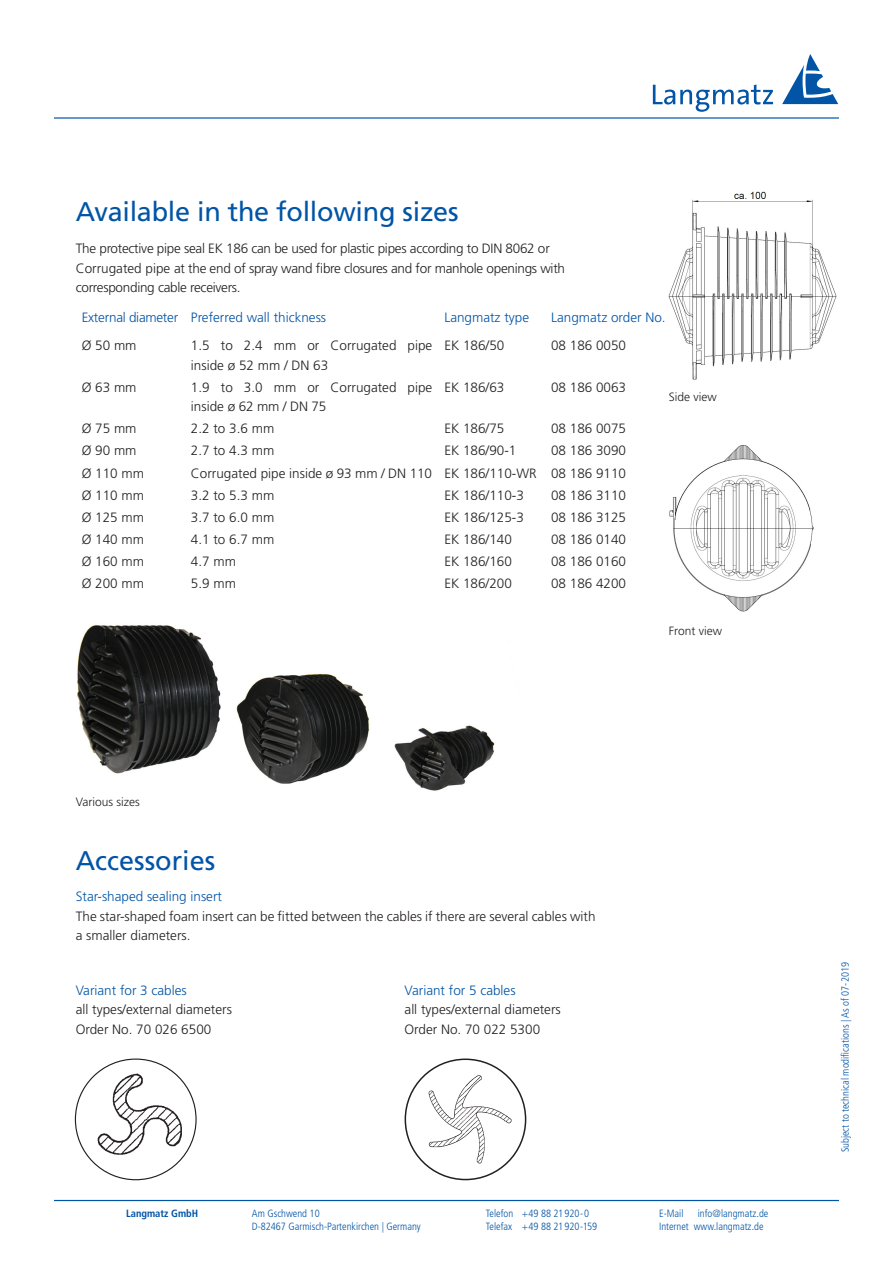
<style>
.page{position:relative;width:893px;height:1263px;background:#fff}
.page>*{position:absolute;margin:0;border:0;box-sizing:border-box;transform-origin:0 0}
.Überschrift{font:27px "Frutiger LT";letter-spacing:-.01em;color:#0154a6}
.Aufzählung{font:300 13.5px/19.5px "Frutiger LT";color:#231f20}
.Aufzählung-2{font:300 13.5px/19.5px "Frutiger LT";letter-spacing:-.02em;color:#231f20}
.Aufzählung-3{font:300 13.5px "Frutiger LT";color:#0154a6}
.Frut47_7_8_8_0{font:300 13.5px "Frutiger LT Std";color:#231f20}
.Aufzählung-4{font:300 13.5px "Frutiger LT";letter-spacing:-.02em;color:#0154a6}
.Fließtext{font:300 12px "Frutiger LT";color:#231f20}
.t1{font:300 condensed 10.5px "Frutiger LT Std";color:#0154a6}
.t2{font:700 condensed 10.5px "Frutiger LT Std";color:#0154a6}
</style>
<div class="page">
<img style="left:77px;top:625px;width:418px;height:166px">
<img style="left:87px;top:1067px;width:98px;height:104px">
<div style="left:405px;top:1058px;width:121px;height:122px;border:2px solid #231f20;border-radius:50%"></div>
<img style="left:415px;top:1069px;width:101px;height:102px">
<img style="left:669px;top:192px;width:168px;height:188px">
<img style="left:669px;top:445px;width:145px;height:167px">
<hr style="left:54px;top:117px;width:785px;height:2px;background:#0154a6">
<svg style="left:782px;top:54px;width:56px;height:50px"></svg>
<svg style="left:653px;top:84px;width:120px;height:28px"></svg>
<hr style="left:54px;top:1200px;width:785px;height:1px;background:#0154a6">
<p class="Überschrift" style="left:76px;top:195px;width:384px">Available in the following sizes</p>
<p class="Aufzählung-2" style="left:76px;top:239px;width:491px">The protective pipe seal EK 186 can be used for plastic pipes according to DIN 8062 or<br>Corrugated pipe at the end of spray wand fibre closures and for manhole openings with corresponding cable receivers.</p>
<p class="Aufzählung-4" style="left:82px;top:310px;width:98px">External diameter</p>
<p class="Aufzählung-3" style="left:191px;top:310px;width:137px">Preferred wall thickness</p>
<p class="Aufzählung-3" style="left:444px;top:310px;width:86px">Langmatz type</p>
<p class="Aufzählung-3" style="left:551px;top:310px;width:116px">Langmatz order No.</p>
<p class="Aufzählung" style="left:82px;top:336px;width:56px">Ø 50 mm</p>
<p class="Aufzählung" style="left:191px;top:336px;width:243px">1.5 to 2.4 mm or Corrugated pipe inside ø 52 mm / DN 63</p>
<p class="Aufzählung" style="left:444px;top:336px;width:62px">EK 186/50</p>
<p class="Frut47_7_8_8_0" style="left:551px;top:338px;width:77px">08 186 0050</p>
<p class="Aufzählung" style="left:82px;top:377px;width:56px">Ø 63 mm</p>
<p class="Aufzählung" style="left:191px;top:377px;width:243px">1.9 to 3.0 mm or Corrugated pipe inside ø 62 mm / DN 75</p>
<p class="Aufzählung" style="left:444px;top:377px;width:62px">EK 186/63</p>
<p class="Frut47_7_8_8_0" style="left:551px;top:379px;width:77px">08 186 0063</p>
<p class="Aufzählung" style="left:82px;top:419px;width:56px">Ø 75 mm</p>
<p class="Aufzählung" style="left:191px;top:419px;width:85px">2.2 to 3.6 mm</p>
<p class="Aufzählung" style="left:444px;top:419px;width:62px">EK 186/75</p>
<p class="Frut47_7_8_8_0" style="left:551px;top:421px;width:77px">08 186 0075</p>
<p class="Aufzählung" style="left:82px;top:441px;width:56px">Ø 90 mm</p>
<p class="Aufzählung" style="left:191px;top:441px;width:85px">2.7 to 4.3 mm</p>
<p class="Aufzählung" style="left:444px;top:441px;width:74px">EK 186/90-1</p>
<p class="Frut47_7_8_8_0" style="left:551px;top:443px;width:77px">08 186 3090</p>
<p class="Aufzählung" style="left:82px;top:463px;width:64px">Ø 110 mm</p>
<p class="Aufzählung" style="left:191px;top:463px;width:242px">Corrugated pipe inside ø 93 mm / DN 110</p>
<p class="Aufzählung" style="left:444px;top:463px;width:94px">EK 186/110-WR</p>
<p class="Frut47_7_8_8_0" style="left:551px;top:465px;width:77px">08 186 9110</p>
<p class="Aufzählung" style="left:82px;top:485px;width:64px">Ø 110 mm</p>
<p class="Aufzählung" style="left:191px;top:485px;width:85px">3.2 to 5.3 mm</p>
<p class="Aufzählung" style="left:444px;top:485px;width:81px">EK 186/110-3</p>
<p class="Frut47_7_8_8_0" style="left:551px;top:487px;width:77px">08 186 3110</p>
<p class="Aufzählung" style="left:82px;top:508px;width:64px">Ø 125 mm</p>
<p class="Aufzählung" style="left:191px;top:508px;width:85px">3.7 to 6.0 mm</p>
<p class="Aufzählung" style="left:444px;top:508px;width:81px">EK 186/125-3</p>
<p class="Frut47_7_8_8_0" style="left:551px;top:509px;width:77px">08 186 3125</p>
<p class="Aufzählung" style="left:82px;top:530px;width:64px">Ø 140 mm</p>
<p class="Aufzählung" style="left:191px;top:530px;width:85px">4.1 to 6.7 mm</p>
<p class="Aufzählung" style="left:444px;top:530px;width:69px">EK 186/140</p>
<p class="Frut47_7_8_8_0" style="left:551px;top:532px;width:77px">08 186 0140</p>
<p class="Aufzählung" style="left:82px;top:552px;width:64px">Ø 160 mm</p>
<p class="Aufzählung" style="left:191px;top:552px;width:47px">4.7 mm</p>
<p class="Aufzählung" style="left:444px;top:552px;width:69px">EK 186/160</p>
<p class="Frut47_7_8_8_0" style="left:551px;top:554px;width:77px">08 186 0160</p>
<p class="Aufzählung" style="left:82px;top:574px;width:64px">Ø 200 mm</p>
<p class="Aufzählung" style="left:191px;top:574px;width:47px">5.9 mm</p>
<p class="Aufzählung" style="left:444px;top:574px;width:69px">EK 186/200</p>
<p class="Frut47_7_8_8_0" style="left:551px;top:576px;width:77px">08 186 4200</p>
<p class="Fließtext" style="left:669px;top:390px;width:49px">Side view</p>
<p class="Fließtext" style="left:76px;top:795px;width:66px">Various sizes</p>
<p class="Überschrift" style="left:76px;top:845px;width:141px">Accessories</p>
<p class="Aufzählung-3" style="left:76px;top:889px;width:148px">Star-shaped sealing insert</p>
<p class="Aufzählung" style="left:76px;top:906px;width:521px">The star-shaped foam insert can be fitted between the cables if there are several cables with a smaller diameters.</p>
<p class="Aufzählung-3" style="left:76px;top:982px;width:113px">Variant for 3 cables</p>
<p class="Aufzählung" style="left:76px;top:1000px;width:158px">all types/external diameters</p>
<p class="Aufzählung" style="left:76px;top:1019px;width:137px">Order No. 70 026 6500</p>
<p class="Aufzählung-3" style="left:405px;top:982px;width:113px">Variant for 5 cables</p>
<p class="Aufzählung" style="left:405px;top:1000px;width:158px">all types/external diameters</p>
<p class="Aufzählung" style="left:405px;top:1019px;width:137px">Order No. 70 022 5300</p>
<p class="Fließtext" style="left:669px;top:624px;width:55px">Front view</p>
<p class="t2" style="left:126px;top:1207px;width:74px">Langmatz GmbH</p>
<p class="t1" style="left:252px;top:1208px;width:69px">Am Gschwend 10</p>
<p class="t1" style="left:486px;top:1208px;width:105px">Telefon +49 88 21 920-0</p>
<p class="t1" style="left:659px;top:1208px;width:26px">E-Mail</p>
<p class="t1" style="left:698px;top:1208px;width:72px">info@langmatz.de</p>
<p class="t1" style="left:252px;top:1220px;width:170px">D-82467 Garmisch-Partenkirchen | Germany</p>
<p class="t1" style="left:486px;top:1220px;width:113px">Telefax +49 88 21 920-159</p>
<p class="t1" style="left:659px;top:1220px;width:106px">Internet www.langmatz.de</p>
<p class="t1" style="left:839px;top:1152px;width:192px;rotate:-90deg">Subject to technical modifications | As of 07-2019</p>
</div>
